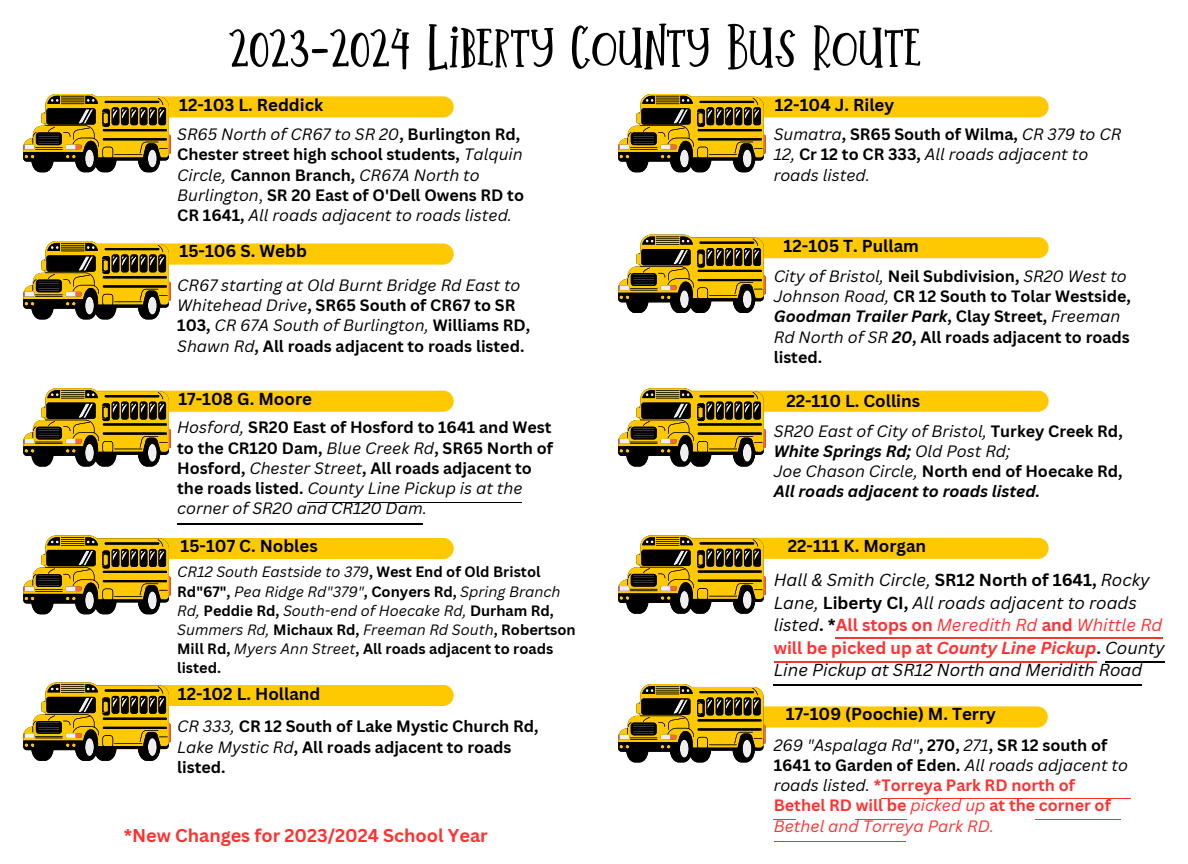
<style>
.page{position:relative;width:1188px;height:864px;background:#fff}
.page>*{position:absolute;margin:0;border:0;box-sizing:border-box;transform-origin:0 0}
.t1{font:63px "Little Summer";color:#000}
.t2{font:700 18px "Canva Sans";color:#ff3131}
.t3{font:italic 16.95px/22.5px "Canva Sans";color:#000}
.t4{font:700 16.8px "Canva Sans";color:#000}
.t5{font:700 16.05px/20.2px "Canva Sans";color:#000}
.t6{font:italic 16.05px/20.2px "Canva Sans";color:#000}
.t7{font:italic 700 16.05px/20.2px "Canva Sans";color:#000}
.t8{font:700 14.55px/19.2px "Canva Sans";color:#000}
.s1{font-weight:400;font-style:italic}
.s2{font-weight:400}
.s3{font-weight:700;font-style:normal}
.s4{font-style:italic}
.s5{font-weight:700}
.s6{font-style:normal}
.s7{font-weight:700;font-style:normal;color:#ff3131}
.s8{color:#ff3131}
.s9{font-weight:700;color:#ff3131}
</style>
<div class="page">
<div style="left:60px;top:96px;width:394px;height:22px;background:#fec901"></div>
<svg style="left:23px;top:94px;width:148px;height:78px"></svg>
<div style="left:60px;top:243px;width:394px;height:22px;background:#fec901"></div>
<svg style="left:23px;top:241px;width:148px;height:78px"></svg>
<div style="left:60px;top:391px;width:394px;height:21px;background:#fec901"></div>
<svg style="left:23px;top:388px;width:148px;height:79px"></svg>
<div style="left:60px;top:685px;width:394px;height:21px;background:#fec901"></div>
<svg style="left:23px;top:682px;width:148px;height:79px"></svg>
<div style="left:60px;top:538px;width:394px;height:21px;background:#fec901"></div>
<svg style="left:23px;top:535px;width:148px;height:79px"></svg>
<hr style="left:177px;top:524px;width:246px;height:1px;background:#000">
<hr style="left:307px;top:502px;width:215px;height:1px;background:#000">
<svg style="left:774px;top:819px;width:22px;height:1px"></svg>
<hr style="left:774px;top:841px;width:131px;height:1px;background:#ff3131">
<hr style="left:855px;top:819px;width:52px;height:1px;background:#ff3131">
<div style="left:655px;top:96px;width:394px;height:22px;background:#fec901"></div>
<svg style="left:618px;top:94px;width:148px;height:78px"></svg>
<div style="left:655px;top:237px;width:394px;height:21px;background:#fec901"></div>
<svg style="left:618px;top:235px;width:148px;height:78px"></svg>
<div style="left:655px;top:391px;width:394px;height:21px;background:#fec901"></div>
<svg style="left:618px;top:388px;width:148px;height:79px"></svg>
<div style="left:655px;top:538px;width:394px;height:21px;background:#fec901"></div>
<svg style="left:618px;top:535px;width:148px;height:79px"></svg>
<div style="left:655px;top:706px;width:393px;height:22px;background:#fec901"></div>
<svg style="left:618px;top:684px;width:147px;height:78px"></svg>
<hr style="left:774px;top:685px;width:368px;height:1px;background:#000">
<hr style="left:881px;top:798px;width:250px;height:1px;background:#ff3131">
<hr style="left:1036px;top:819px;width:85px;height:1px;background:#ff3131">
<hr style="left:836px;top:637px;width:101px;height:1px;background:#ff3131">
<hr style="left:937px;top:637px;width:105px;height:1px;background:#ff3131">
<hr style="left:1042px;top:637px;width:35px;height:1px;background:#ff3131">
<hr style="left:1077px;top:637px;width:86px;height:1px;background:#ff3131">
<hr style="left:774px;top:661px;width:163px;height:1px;background:#ff3131">
<hr style="left:937px;top:661px;width:159px;height:1px;background:#ff3131">
<hr style="left:1105px;top:661px;width:60px;height:1px;background:#000">
<p class="t1" style="left:229px;top:15px;width:694px">2023-2024 Liberty County Bus Route</p>
<p class="t4" style="left:179px;top:93px;width:145px">12-103 L. Reddick</p>
<p class="t4" style="left:775px;top:93px;width:121px">12-104 J. Riley</p>
<p class="t5" style="left:177px;top:124px;width:348px"><span class="s1">SR65 North of CR67 to SR 20</span>, Burlington Rd, Chester street high school students, <span class="s1">Talquin Circle,</span> Cannon Branch, <span class="s1">CR67A North to Burlington</span><span class="s2">,</span> SR 20 East of O'Dell Owens RD to CR 1641, <span class="s1">All roads adjacent to roads listed.</span></p>
<p class="t6" style="left:774px;top:124px;width:349px">Sumatra<span class="s3">, SR65 South of Wilma,</span> CR 379 to CR<br>12, <span class="s3">Cr 12 to CR 333,</span> All roads adjacent to roads listed.</p>
<p class="t4" style="left:180px;top:239px;width:129px">15-106 S. Webb</p>
<p class="t4" style="left:784px;top:234px;width:137px">12-105 T. Pullam</p>
<p class="t6" style="left:177px;top:275px;width:354px">CR67 starting at Old Burnt Bridge Rd East to Whitehead Drive<span class="s3">, SR65 South of CR67 to SR 103,</span> CR 67A South of Burlington, <span class="s3">Williams RD, </span>Shawn Rd<span class="s3">, All roads adjacent to roads listed.</span></p>
<p class="t5" style="left:774px;top:266px;width:359px"><span class="s1">City of Bristol,</span> Neil Subdivision, <span class="s1">SR20 West to Johnson Road,</span> CR 12 South to Tolar Westside, <span class="s4">Goodman Trailer Park</span>, Clay Street, <span class="s1">Freeman Rd North of SR</span> <span class="s4">20</span>, All roads adjacent to roads listed.</p>
<p class="t4" style="left:178px;top:387px;width:135px">17-108 G. Moore</p>
<p class="t4" style="left:786px;top:389px;width:135px">22-110 L. Collins</p>
<p class="t5" style="left:177px;top:417px;width:377px"><span class="s1">Hosford,</span> SR20 East of Hosford to 1641 and West to the CR120 Dam, <span class="s1">Blue Creek Rd</span>, SR65 North of Hosford, <span class="s1">Chester Street</span>, All roads adjacent to the roads listed. <span class="s1">County Line Pickup is at the corner of SR20 and CR120 Dam.</span></p>
<p class="t6" style="left:774px;top:420px;width:351px">SR20 East of City of Bristol, <span class="s3">Turkey Creek Rd,<br></span><span class="s5">White Springs Rd;</span> Old Post Rd;</p>
<p class="t7" style="left:774px;top:461px;width:350px"><span class="s2">Joe Chason Circle,</span> <span class="s6">North end of Hoecake Rd,<br></span>All roads adjacent to roads listed.</p>
<p class="t4" style="left:181px;top:534px;width:139px">15-107 C. Nobles</p>
<p class="t4" style="left:788px;top:534px;width:140px">22-111 K. Morgan</p>
<p class="t8" style="left:177px;top:562px;width:400px"><span class="s1">CR12 South Eastside to 379</span>, West End of Old Bristol Rd"67", <span class="s1">Pea Ridge Rd"379"</span>, Conyers Rd, <span class="s1">Spring Branch Rd,</span> Peddie Rd, <span class="s1">South-end of Hoecake Rd,</span> Durham Rd, <span class="s1">Summers Rd,</span> Michaux Rd, <span class="s1">Freeman Rd South</span>, Robertson Mill Rd, <span class="s1">Myers Ann Street</span>, All roads adjacent to roads listed.</p>
<p class="t3" style="left:774px;top:569px;width:393px">Hall &amp; Smith Circle, <span class="s3">SR12 North of 1641,</span> Rocky Lane, <span class="s3">Liberty CI,</span> All roads adjacent to roads listed<span class="s3">. *</span><span class="s7">All stops on</span> <span class="s8">Meredith Rd</span> <span class="s7">and</span> <span class="s8">Whittle Rd </span><span class="s7">will be picked up at</span> <span class="s9">County Line Pickup</span><span class="s3">.</span> County Line Pickup at SR12 North and Meridith Road</p>
<p class="t4" style="left:178px;top:682px;width:144px">12-102 L. Holland</p>
<p class="t5" style="left:177px;top:716px;width:363px"><span class="s1">CR 333,</span> CR 12 South of Lake Mystic Church Rd,<br><span class="s1">Lake Mystic Rd</span>, All roads adjacent to roads listed.</p>
<p class="t2" style="left:124px;top:823px;width:366px">*New Changes for 2023/2024 School Year</p>
<p class="t4" style="left:786px;top:702px;width:212px">17-109 (Poochie) M. Terry</p>
<p class="t6" style="left:774px;top:734px;width:356px">269 "Aspalaga Rd"<span class="s3">, 270,</span> 271<span class="s3">, SR 12 south of 1641 to Garden of Eden.</span> All roads adjacent to roads listed. <span class="s7">*Torreya Park RD north of Bethel RD will be</span> <span class="s8">picked up</span> <span class="s7">at the corner of </span><span class="s8">Bethel and Torreya Park RD.</span></p>
</div>
